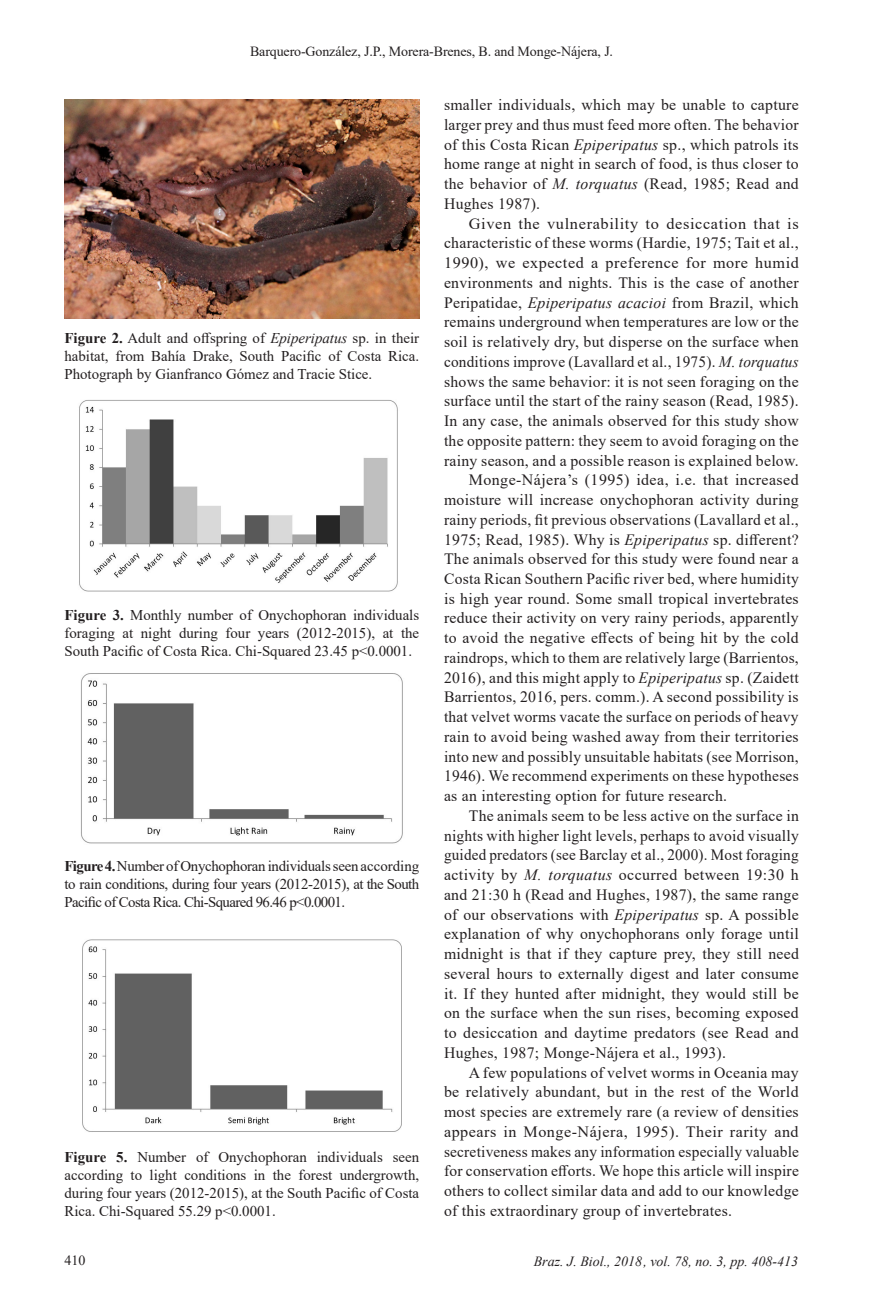
<style>
.page{position:relative;width:893px;height:1315px;background:#fff}
.page>*{position:absolute;margin:0;border:0;box-sizing:border-box;transform-origin:0 0}
.Paragraph{font:15.75px/19.8px "Times New Roman";letter-spacing:.02em;color:#231f20;text-align:justify}
.Paragraph-2{font:15.75px/19.8px "Times New Roman";letter-spacing:.02em;color:#231f20;text-align:justify;scale:1.04 1}
.FigureCaption{font:14.88px/17.8px "Times New Roman";color:#231f20;text-align:justify}
.t1{font:14px "Times New Roman";letter-spacing:-.01em;color:#231f20}
.t2{font:italic 14px "Times New Roman";color:#231f20}
.s1{font-weight:700}
.s2{font-style:italic}
</style>
<div class="page">
<img style="left:64px;top:99px;width:355px;height:219px">
<img style="left:79px;top:400px;width:319px;height:192px">
<img style="left:81px;top:673px;width:322px;height:171px">
<img style="left:82px;top:939px;width:320px;height:193px">
<p class="t1" style="left:250px;top:42px;width:364px">Barquero-González, J.P., Morera-Brenes, B. and Monge-Nájera, J.</p>
<p class="FigureCaption" style="left:64px;top:329px;width:356px"><span class="s1">Figure 2.</span> Adult and offspring of <span class="s2">Epiperipatus</span> sp. in their habitat, from Bahía Drake, South Pacific of Costa Rica.<br>Photograph by Gianfranco Gómez and Tracie Stice.</p>
<p class="FigureCaption" style="left:64px;top:606px;width:356px"><span class="s1">Figure 3.</span> Monthly number of Onychophoran individuals foraging at night during four years (2012-2015), at the South Pacific of Costa Rica. Chi-Squared 23.45 p&lt;0.0001.</p>
<p class="FigureCaption" style="left:64px;top:857px;width:356px"><span class="s1">Figure 4.</span> Number of Onychophoran individuals seen according to rain conditions, during four years (2012‑2015), at the South Pacific of Costa Rica. Chi‑Squared 96.46 p&lt;0.0001.</p>
<p class="FigureCaption" style="left:64px;top:1147px;width:356px"><span class="s1">Figure 5.</span> Number of Onychophoran individuals seen according to light conditions in the forest undergrowth, during four years (2012-2015), at the South Pacific of Costa Rica. Chi-Squared 55.29 p&lt;0.0001.</p>
<p class="Paragraph" style="left:444px;top:94px;width:356px">smaller individuals, which may be unable to capture larger prey and thus must feed more often. The behavior of this Costa Rican <span class="s2">Epiperipatus</span> sp., which patrols its home range at night in search of food, is thus closer to the behavior of <span class="s2">M. torquatus</span> (Read, 1985; Read and Hughes 1987).</p>
<p class="Paragraph-2" style="left:444px;top:213px;width:343px;text-indent:25px">Given the vulnerability to desiccation that is characteristic of these worms (Hardie, 1975; Tait et al., 1990), we expected a preference for more humid environments and nights. This is the case of another Peripatidae, <span class="s2">Epiperipatus acacioi</span> from Brazil, which remains underground when temperatures are low or the soil is relatively dry, but disperse on the surface when conditions improve (Lavallard et al., 1975). <span class="s2">M. torquatus </span>shows the same behavior: it is not seen foraging on the surface until the start of the rainy season (Read, 1985).<br>In any case, the animals observed for this study show the opposite pattern: they seem to avoid foraging on the rainy season, and a possible reason is explained below.</p>
<p class="Paragraph" style="left:444px;top:469px;width:356px;text-indent:25px">Monge-Nájera’s (1995) idea, i.e. that increased moisture will increase onychophoran activity during rainy periods, fit previous observations (Lavallard et al., 1975; Read, 1985). Why is <span class="s2">Epiperipatus</span> sp. different?<br>The animals observed for this study were found near a Costa Rican Southern Pacific river bed, where humidity is high year round. Some small tropical invertebrates reduce their activity on very rainy periods, apparently to avoid the negative effects of being hit by the cold raindrops, which to them are relatively large (Barrientos, 2016), and this might apply to <span class="s2">Epiperipatus</span> sp. (Zaidett Barrientos, 2016, pers. comm.). A second possibility is that velvet worms vacate the surface on periods of heavy rain to avoid being washed away from their territories into new and possibly unsuitable habitats (see Morrison, 1946). We recommend experiments on these hypotheses as an interesting option for future research.</p>
<p class="Paragraph" style="left:444px;top:805px;width:356px;text-indent:25px">The animals seem to be less active on the surface in nights with higher light levels, perhaps to avoid visually guided predators (see Barclay et al., 2000). Most foraging activity by <span class="s2">M. torquatus</span> occurred between 19:30 h and 21:30 h (Read and Hughes, 1987), the same range of our observations with <span class="s2">Epiperipatus</span> sp. A possible explanation of why onychophorans only forage until midnight is that if they capture prey, they still need several hours to externally digest and later consume it. If they hunted after midnight, they would still be on the surface when the sun rises, becoming exposed to desiccation and daytime predators (see Read and Hughes, 1987; Monge‑Nájera et al., 1993).</p>
<p class="Paragraph" style="left:444px;top:1062px;width:356px;text-indent:25px">A few populations of velvet worms in Oceania may be relatively abundant, but in the rest of the World most species are extremely rare (a review of densities appears in Monge-Nájera, 1995). Their rarity and secretiveness makes any information especially valuable for conservation efforts. We hope this article will inspire others to collect similar data and add to our knowledge of this extraordinary group of invertebrates.</p>
<p class="t2" style="left:534px;top:1251px;width:266px">Braz. J. Biol., 2018 , vol. 78, no. 3, pp. 408-413</p>
</div>
